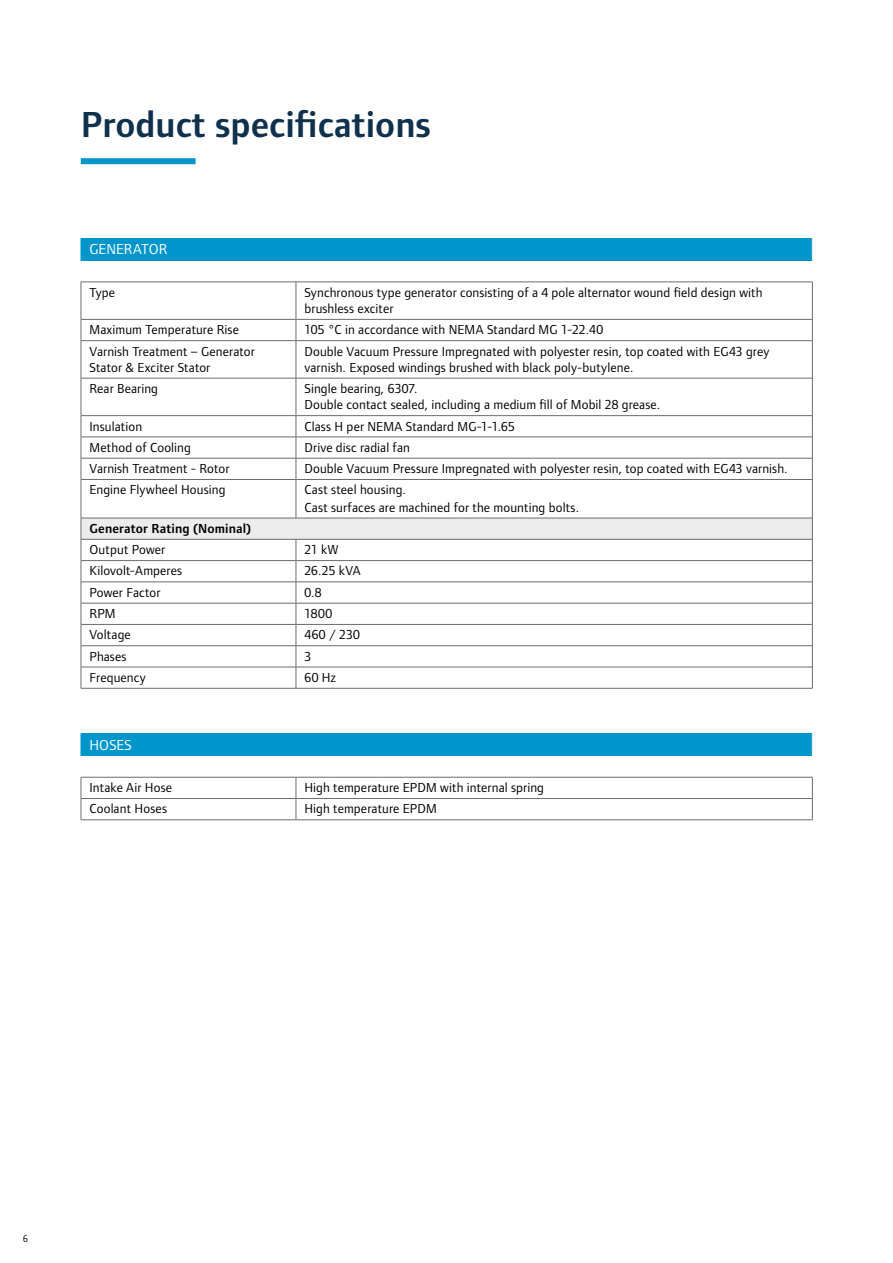
<style>
.page{position:relative;width:893px;height:1263px;background:#fff}
.page>*{position:absolute;margin:0;border:0;box-sizing:border-box;transform-origin:0 0}
.t1{font:600 37.5px "Foundry Form Sans Blonde";color:#0f314d}
.t2{font:15px "Foundry Form Sans Blonde";letter-spacing:.005em;color:#fff}
.t3{font:13.5px/16.2px "Foundry Form Sans Blonde";letter-spacing:.01em;color:#000}
.t4{font:600 13.5px "Foundry Form Sans Blonde";letter-spacing:.01em;color:#000}
.t5{font:10.5px "Foundry Form Sans Blonde Book SC";color:#000}
</style>
<div class="page">
<div style="left:81px;top:238px;width:731px;height:23px;background:#0096cb"></div>
<svg style="left:82px;top:283px;width:214px;height:405px"></svg>
<svg style="left:297px;top:283px;width:515px;height:405px"></svg>
<div style="left:81px;top:518px;width:731px;height:21px;background:#ececec"></div>
<svg style="left:812px;top:238px;width:1px;height:23px"></svg>
<hr style="left:81px;top:282px;width:215px;height:1px;background:#6c6c6c">
<hr style="left:296px;top:282px;width:517px;height:1px;background:#6c6c6c">
<hr style="left:81px;top:319px;width:215px;height:1px;background:#6c6c6c">
<hr style="left:296px;top:319px;width:516px;height:1px;background:#6c6c6c">
<hr style="left:81px;top:340px;width:215px;height:1px;background:#6c6c6c">
<hr style="left:296px;top:340px;width:516px;height:1px;background:#6c6c6c">
<hr style="left:81px;top:378px;width:215px;height:1px;background:#6c6c6c">
<hr style="left:296px;top:378px;width:516px;height:1px;background:#6c6c6c">
<hr style="left:81px;top:415px;width:215px;height:1px;background:#6c6c6c">
<hr style="left:296px;top:415px;width:516px;height:1px;background:#6c6c6c">
<hr style="left:81px;top:437px;width:215px;height:1px;background:#6c6c6c">
<hr style="left:296px;top:437px;width:516px;height:1px;background:#6c6c6c">
<hr style="left:81px;top:458px;width:215px;height:1px;background:#6c6c6c">
<hr style="left:296px;top:458px;width:516px;height:1px;background:#6c6c6c">
<hr style="left:81px;top:479px;width:215px;height:1px;background:#6c6c6c">
<hr style="left:296px;top:479px;width:516px;height:1px;background:#6c6c6c">
<hr style="left:81px;top:518px;width:215px;height:1px;background:#6c6c6c">
<hr style="left:296px;top:518px;width:516px;height:1px;background:#6c6c6c">
<hr style="left:81px;top:539px;width:215px;height:1px;background:#6c6c6c">
<hr style="left:296px;top:539px;width:516px;height:1px;background:#6c6c6c">
<hr style="left:81px;top:560px;width:215px;height:1px;background:#6c6c6c">
<hr style="left:296px;top:560px;width:516px;height:1px;background:#6c6c6c">
<hr style="left:81px;top:582px;width:215px;height:1px;background:#6c6c6c">
<hr style="left:296px;top:582px;width:516px;height:1px;background:#6c6c6c">
<hr style="left:81px;top:603px;width:215px;height:1px;background:#6c6c6c">
<hr style="left:296px;top:603px;width:516px;height:1px;background:#6c6c6c">
<hr style="left:81px;top:624px;width:215px;height:1px;background:#6c6c6c">
<hr style="left:296px;top:624px;width:516px;height:1px;background:#6c6c6c">
<hr style="left:81px;top:645px;width:215px;height:1px;background:#6c6c6c">
<hr style="left:296px;top:645px;width:516px;height:1px;background:#6c6c6c">
<hr style="left:81px;top:667px;width:215px;height:1px;background:#6c6c6c">
<hr style="left:296px;top:667px;width:516px;height:1px;background:#6c6c6c">
<hr style="left:81px;top:688px;width:215px;height:1px;background:#6c6c6c">
<hr style="left:296px;top:688px;width:517px;height:1px;background:#6c6c6c">
<hr style="left:81px;top:282px;width:1px;height:37px;background:#6c6c6c">
<svg style="left:81px;top:320px;width:1px;height:20px"></svg>
<hr style="left:81px;top:341px;width:1px;height:37px;background:#6c6c6c">
<hr style="left:81px;top:378px;width:1px;height:37px;background:#6c6c6c">
<svg style="left:81px;top:416px;width:1px;height:63px"></svg>
<hr style="left:81px;top:480px;width:1px;height:38px;background:#6c6c6c">
<svg style="left:81px;top:518px;width:1px;height:170px"></svg>
<hr style="left:296px;top:282px;width:1px;height:37px;background:#6c6c6c">
<svg style="left:296px;top:319px;width:1px;height:22px"></svg>
<hr style="left:296px;top:341px;width:1px;height:37px;background:#6c6c6c">
<hr style="left:296px;top:378px;width:1px;height:38px;background:#6c6c6c">
<svg style="left:296px;top:416px;width:1px;height:63px"></svg>
<hr style="left:296px;top:479px;width:1px;height:39px;background:#6c6c6c">
<svg style="left:296px;top:539px;width:1px;height:149px"></svg>
<hr style="left:812px;top:282px;width:1px;height:37px;background:#6c6c6c">
<svg style="left:812px;top:319px;width:1px;height:22px"></svg>
<hr style="left:812px;top:341px;width:1px;height:37px;background:#6c6c6c">
<hr style="left:812px;top:378px;width:1px;height:38px;background:#6c6c6c">
<svg style="left:812px;top:416px;width:1px;height:63px"></svg>
<hr style="left:812px;top:479px;width:1px;height:39px;background:#6c6c6c">
<svg style="left:812px;top:518px;width:1px;height:170px"></svg>
<div style="left:81px;top:733px;width:731px;height:23px;background:#0096cb"></div>
<svg style="left:812px;top:733px;width:1px;height:23px"></svg>
<svg style="left:81px;top:777px;width:732px;height:43px"></svg>
<div style="left:81px;top:158px;width:115px;height:6px;background:#0096cb"></div>
<h1 class="t1" style="left:81px;top:103px;width:352px">Product specifications</h1>
<p class="t2" style="left:89px;top:241px;width:79px">GENERATOR</p>
<p class="t3" style="left:89px;top:284px;width:27px">Type</p>
<p class="t3" style="left:304px;top:284px;width:460px">Synchronous type generator consisting of a 4 pole alternator wound field design with brushless exciter</p>
<p class="t3" style="left:89px;top:322px;width:151px">Maximum Temperature Rise</p>
<p class="t3" style="left:304px;top:322px;width:300px">105 °C in accordance with NEMA Standard MG 1-22.40</p>
<p class="t3" style="left:89px;top:343px;width:167px">Varnish Treatment – Generator<br>Stator &amp; Exciter Stator</p>
<p class="t3" style="left:304px;top:343px;width:466px">Double Vacuum Pressure Impregnated with polyester resin, top coated with EG43 grey varnish. Exposed windings brushed with black poly-butylene.</p>
<p class="t3" style="left:89px;top:380px;width:70px">Rear Bearing</p>
<p class="t3" style="left:304px;top:380px;width:357px">Single bearing, 6307.<br>Double contact sealed, including a medium fill of Mobil 28 grease.</p>
<p class="t3" style="left:89px;top:418px;width:54px">Insulation</p>
<p class="t3" style="left:304px;top:418px;width:212px">Class H per NEMA Standard MG-1-1.65</p>
<p class="t3" style="left:89px;top:439px;width:103px">Method of Cooling</p>
<p class="t3" style="left:304px;top:439px;width:107px">Drive disc radial fan</p>
<p class="t3" style="left:89px;top:460px;width:142px">Varnish Treatment - Rotor</p>
<p class="t3" style="left:304px;top:460px;width:485px">Double Vacuum Pressure Impregnated with polyester resin, top coated with EG43 varnish.</p>
<p class="t3" style="left:89px;top:482px;width:138px">Engine Flywheel Housing</p>
<p class="t3" style="left:304px;top:481px;width:276px;line-height:17.2px">Cast steel housing.<br>Cast surfaces are machined for the mounting bolts.</p>
<p class="t4" style="left:89px;top:521px;width:163px">Generator Rating (Nominal)</p>
<p class="t3" style="left:89px;top:541px;width:77px">Output Power</p>
<p class="t3" style="left:304px;top:541px;width:35px">21 kW</p>
<p class="t3" style="left:89px;top:563px;width:94px">Kilovolt-Amperes</p>
<p class="t3" style="left:304px;top:563px;width:58px">26.25 kVA</p>
<p class="t3" style="left:89px;top:584px;width:73px">Power Factor</p>
<p class="t3" style="left:304px;top:584px;width:19px">0.8</p>
<p class="t3" style="left:89px;top:605px;width:28px">RPM</p>
<p class="t3" style="left:304px;top:605px;width:29px">1800</p>
<p class="t3" style="left:89px;top:626px;width:43px">Voltage</p>
<p class="t3" style="left:304px;top:626px;width:57px">460 / 230</p>
<p class="t3" style="left:89px;top:648px;width:39px">Phases</p>
<p class="t3" style="left:304px;top:648px;width:8px">3</p>
<p class="t3" style="left:89px;top:669px;width:58px">Frequency</p>
<p class="t3" style="left:304px;top:669px;width:33px">60 Hz</p>
<p class="t2" style="left:89px;top:736px;width:44px">HOSES</p>
<p class="t3" style="left:89px;top:779px;width:84px">Intake Air Hose</p>
<p class="t3" style="left:304px;top:779px;width:241px">High temperature EPDM with internal spring</p>
<p class="t3" style="left:89px;top:801px;width:79px">Coolant Hoses</p>
<p class="t3" style="left:304px;top:801px;width:134px">High temperature EPDM</p>
<p class="t5" style="left:23px;top:1232px;width:6px">6</p>
</div>
